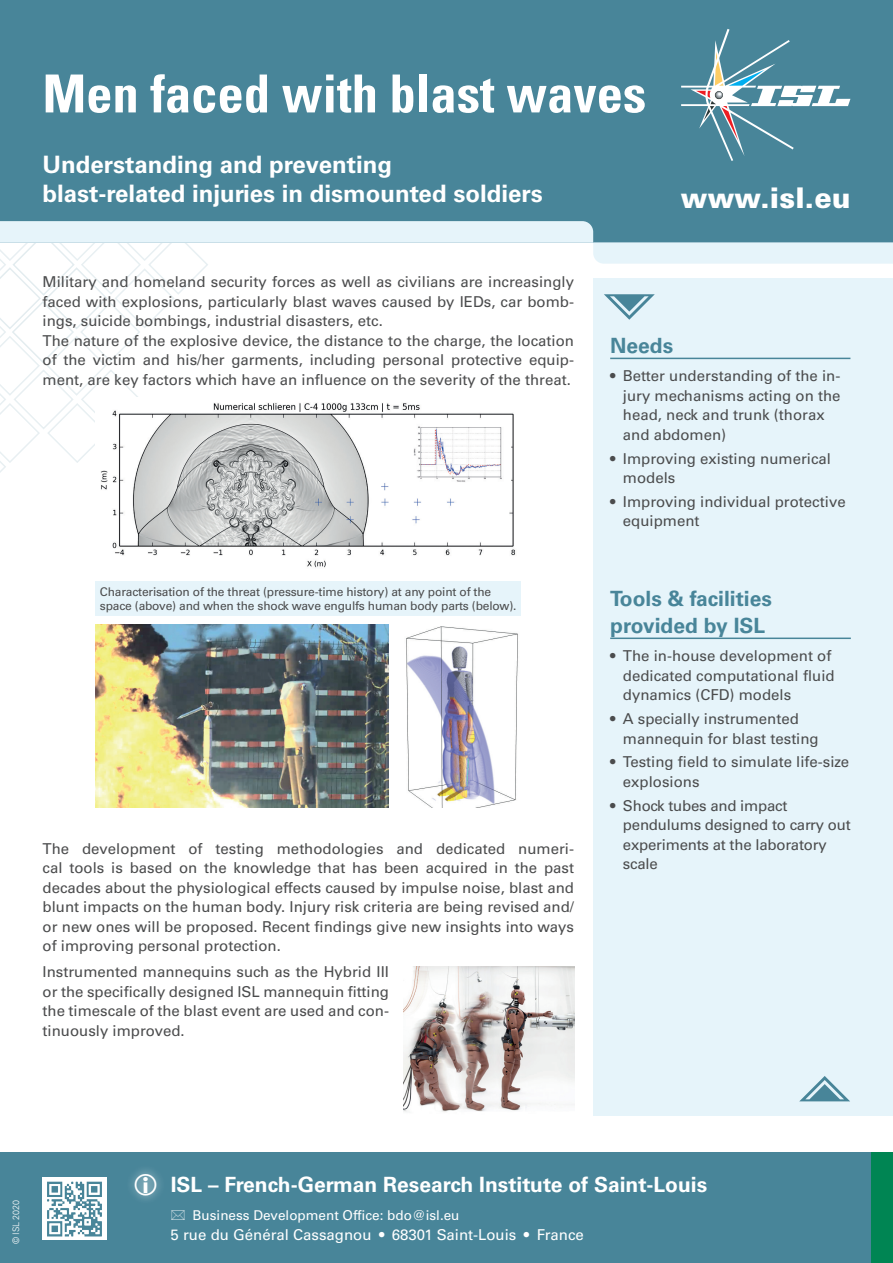
<style>
.page{position:relative;width:893px;height:1263px;background:#fff}
.page>*{position:absolute;margin:0;border:0;box-sizing:border-box;transform-origin:0 0}
.Title_flyer{font:700 condensed 52.5px "Univers LT Std";color:#fff}
.Web{font:900 28.5px "Univers LT Std";color:#fff}
.Subtitler_flyer{font:700 24px/28.8px "Univers LT Std";color:#fff}
.Intitulé_ISL{font:700 21px "Univers LT Std";color:#fff}
.Title_1{font:700 21px/27px "Univers LT Std";color:#488599}
.Text_EN{font:15px/19.5px "Univers LT Std";color:#4b4c4d}
.Contact___adress{font:15px "Univers LT Std";color:#fff}
.Contact___adress-2{font:13.5px "Univers LT Std";color:#fff}
.Legend_EN{font:12px/14.4px "Univers LT Std";letter-spacing:-.015em;color:#4b4c4d}
.Signature{font:300 9px "Univers LT Std";color:#fff}
</style>
<div class="page">
<div style="left:593px;top:279px;width:300px;height:837px;background:#e6f4fa"></div>
<div style="left:0;top:1152px;width:893px;height:111px;background:#488599"></div>
<div style="left:0;top:0;width:893px;height:242px;background:#488599"></div>
<svg style="left:681px;top:29px;width:169px;height:132px"></svg>
<svg style="left:0;top:221px;width:893px;height:252px"></svg>
<svg style="left:800px;top:1076px;width:50px;height:25px"></svg>
<div style="left:872px;top:1152px;width:21px;height:111px;background:#008553"></div>
<img style="left:43px;top:1177px;width:64px;height:62px">
<div style="left:126px;top:1164px;width:40px;height:40px;background:#fff;opacity:.75"></div>
<hr style="left:610px;top:358px;width:240px;height:1px;background:#488599">
<hr style="left:610px;top:637px;width:241px;height:2px;background:#488599">
<div style="left:96px;top:582px;width:425px;height:34px;background:#e6f4fa"></div>
<img style="left:96px;top:397px;width:425px;height:171px">
<img style="left:96px;top:624px;width:292px;height:183px">
<img style="left:406px;top:626px;width:112px;height:181px">
<img style="left:404px;top:966px;width:170px;height:146px">
<img style="left:408px;top:421px;width:102px;height:62px">
<svg style="left:135px;top:1173px;width:21px;height:22px"></svg>
<p class="Title_flyer" style="left:43px;top:62px;width:605px">Men faced with blast waves</p>
<p class="Subtitler_flyer" style="left:43px;top:150px;width:502px">Understanding and preventing<br>blast-related injuries in dismounted soldiers</p>
<p class="Web" style="left:681px;top:180px;width:172px">www.isl.eu</p>
<p class="Text_EN" style="left:43px;top:272px;width:533px;text-align:justify">Military and homeland security forces as well as civilians are increasingly faced with explosions, particularly blast waves caused by IEDs, car bomb&shy;ings, suicide bombings, industrial disasters, etc.</p>
<p class="Text_EN" style="left:43px;top:331px;width:533px;text-align:justify">The nature of the explosive device, the distance to the charge, the location of the victim and his/her garments, including personal protective equip&shy;ment, are key factors which have an influence on the severity of the threat.</p>
<p class="Legend_EN" style="left:100px;top:584px;width:418px">Characterisation of the threat (pressure-time history) at any point of the space (above) and when the shock wave engulfs human body parts (below).</p>
<p class="Text_EN" style="left:43px;top:838px;width:533px;text-align:justify">The development of testing methodologies and dedicated numeri&shy;cal tools is based on the knowledge that has been acquired in the past decades about the physiological effects caused by impulse noise, blast and blunt impacts on the human body. Injury risk criteria are being revised and/ or new ones will be proposed. Recent findings give new insights into ways of improving personal protection.</p>
<p class="Text_EN" style="left:43px;top:962px;width:348px;text-align:justify">Instrumented mannequins such as the Hybrid III or the specifically designed ISL mannequin fitting the timescale of the blast event are used and con&shy;tinuously improved.</p>
<p class="Title_1" style="left:610px;top:333px;width:65px">Needs</p>
<p class="Text_EN" style="left:623px;top:366px;width:219px;text-indent:-13px">• Better understanding of the in&shy;jury mechanisms acting on the head, neck and trunk (thorax and abdomen)</p>
<p class="Text_EN" style="left:623px;top:449px;width:210px;text-indent:-13px">• Improving existing numerical models</p>
<p class="Text_EN" style="left:623px;top:492px;width:224px;text-indent:-13px">• Improving individual protective equipment</p>
<p class="Title_1" style="left:610px;top:586px;width:163px">Tools &amp; facilities provided by ISL</p>
<p class="Text_EN" style="left:623px;top:646px;width:213px;text-indent:-13px">• The in-house development of dedicated computational fluid dynamics (CFD) models</p>
<p class="Text_EN" style="left:623px;top:709px;width:197px;text-indent:-13px">• A specially instrumented mannequin for blast testing</p>
<p class="Text_EN" style="left:623px;top:752px;width:228px;text-indent:-13px">• Testing field to simulate life-size explosions</p>
<p class="Text_EN" style="left:623px;top:796px;width:229px;text-indent:-13px">• Shock tubes and impact pendulums designed to carry out experiments at the laboratory scale</p>
<p class="Signature" style="left:11px;top:1244px;width:46px;rotate:-90deg">© ISL 2020</p>
<p class="Intitulé_ISL" style="left:171px;top:1172px;width:538px">ISL – French-German Research Institute of Saint-Louis</p>
<p class="Contact___adress-2" style="left:193px;top:1207px;width:268px">Business Development Office: bdo@isl.eu</p>
<p class="Contact___adress" style="left:171px;top:1225px;width:415px">5 rue du Général Cassagnou • 68301 Saint-Louis • France</p>
</div>
